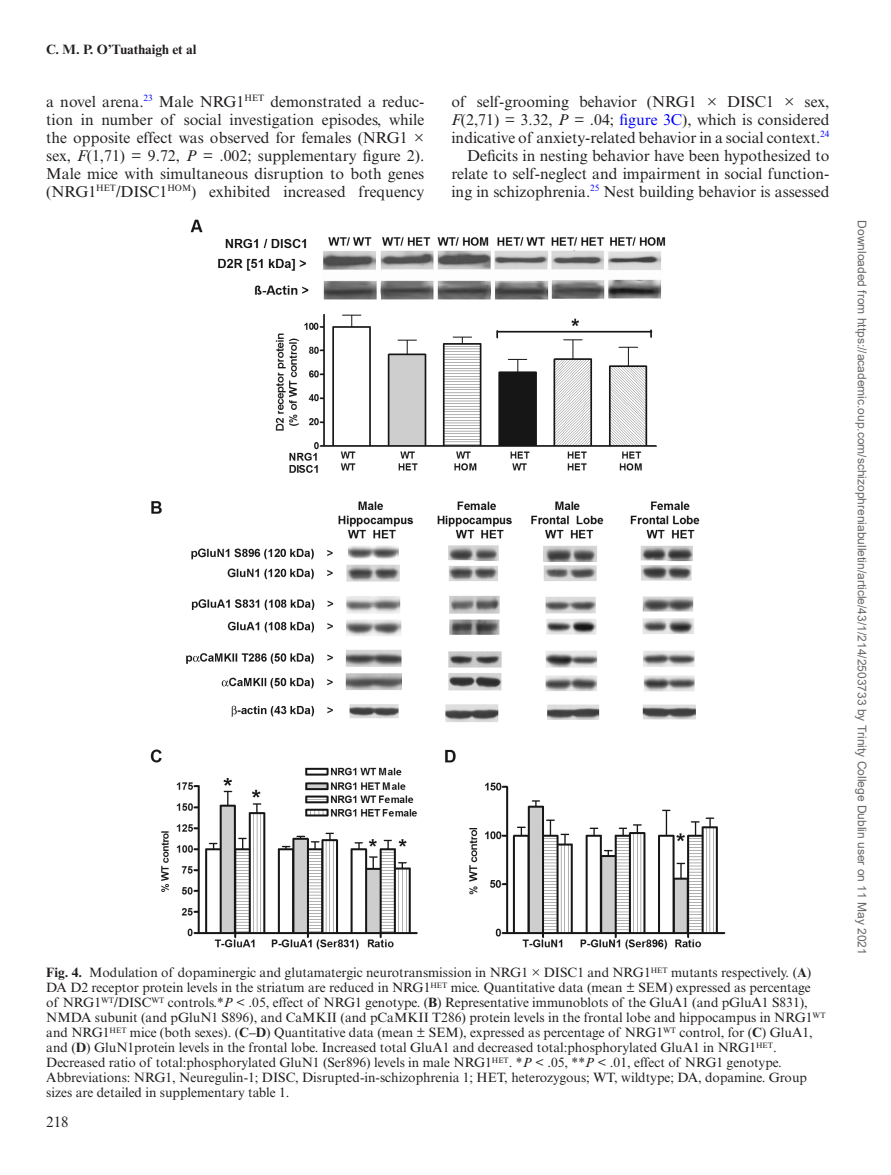
<style>
.page{position:relative;width:891px;height:1175px;background:#fff}
.page>*{position:absolute;margin:0;border:0;box-sizing:border-box;transform-origin:0 0}
.t1{font:15.75px/18px "Times New Roman MT Std";color:#231f20;text-align:justify}
.t2{font:15px "Times New Roman MT Std";color:#231f20}
.t3{font:13.5px/15px "Times New Roman MT Std";color:#231f20}
.t4{font:700 13.5px "Times New Roman MT Std";color:#231f20}
.t5{font:12px "Arial";color:#666}
.s1{font-style:italic}
.s2{color:#00f}
.s3{font-weight:700}
</style>
<div class="page">
<img style="left:150px;top:219px;width:576px;height:731px">
<p class="t4" style="left:46px;top:41px;width:152px">C. M. P. O’Tuathaigh et al</p>
<p class="t1" style="left:46px;top:92px;width:380px">a novel arena.<sup>23</sup> Male NRG1<sup>HET</sup> demonstrated a reduc&shy;tion in number of social investigation episodes, while the opposite effect was observed for females (NRG1 × sex, <span class="s1">F</span>(1,71) = 9.72, <span class="s1">P</span> = .002; supplementary figure 2).<br>Male mice with simultaneous disruption to both genes (NRG1<sup>HET</sup>/DISC1<sup>HOM</sup>) exhibited increased frequency</p>
<p class="t1" style="left:451px;top:92px;width:380px;text-align:right">of self-grooming behavior (NRG1 × DISC1 × sex, <span class="s1">F</span>(2,71) = 3.32, <span class="s1">P</span> = .04; <span class="s2">figure 3C</span>), which is considered indicative of anxiety-related behavior in a social context.<sup>24<br></sup>Deficits in nesting behavior have been hypothesized to relate to self-neglect and impairment in social function&shy;ing in schizophrenia.<sup>25</sup> Nest building behavior is assessed</p>
<p class="t3" style="left:46px;top:965px;width:781px"><span class="s3">Fig. 4.</span> Modulation of dopaminergic and glutamatergic neurotransmission in NRG1 × DISC1 and NRG1<sup>HET</sup> mutants respectively. (<span class="s3">A</span>)<br>DA D2 receptor protein levels in the striatum are reduced in NRG1<sup>HET</sup> mice. Quantitative data (mean ± SEM) expressed as percentage of NRG1<sup>WT</sup>/DISC<sup>WT</sup> controls.*<span class="s1">P</span> &lt; .05, effect of NRG1 genotype. (<span class="s3">B</span>) Representative immunoblots of the GluA1 (and pGluA1 S831), NMDA subunit (and pGluN1 S896), and CaMKII (and pCaMKII T286) protein levels in the frontal lobe and hippocampus in NRG1<sup>WT </sup>and NRG1<sup>HET</sup> mice (both sexes). (<span class="s3">C–D</span>) Quantitative data (mean ± SEM), expressed as percentage of NRG1<sup>WT</sup> control, for (<span class="s3">C</span>) GluA1, and (<span class="s3">D</span>) GluN1protein levels in the frontal lobe. Increased total GluA1 and decreased total:phosphorylated GluA1 in NRG1<sup>HET</sup>.<br>Decreased ratio of total:phosphorylated GluN1 (Ser896) levels in male NRG1<sup>HET</sup>. *<span class="s1">P</span> &lt; .05, **<span class="s1">P</span> &lt; .01, effect of NRG1 genotype.<br>Abbreviations: NRG1, Neuregulin-1; DISC, Disrupted-in-schizophrenia 1; HET, heterozygous; WT, wildtype; DA, dopamine. Group sizes are detailed in supplementary table 1.</p>
<p class="t2" style="left:46px;top:1113px;width:24px">218</p>
<p class="t5" style="left:866px;top:220px;width:735px;rotate:90deg">Downloaded from https://academic.oup.com/schizophreniabulletin/article/43/1/214/2503733 by Trinity College Dublin user on 11 May 2021</p>
</div>
